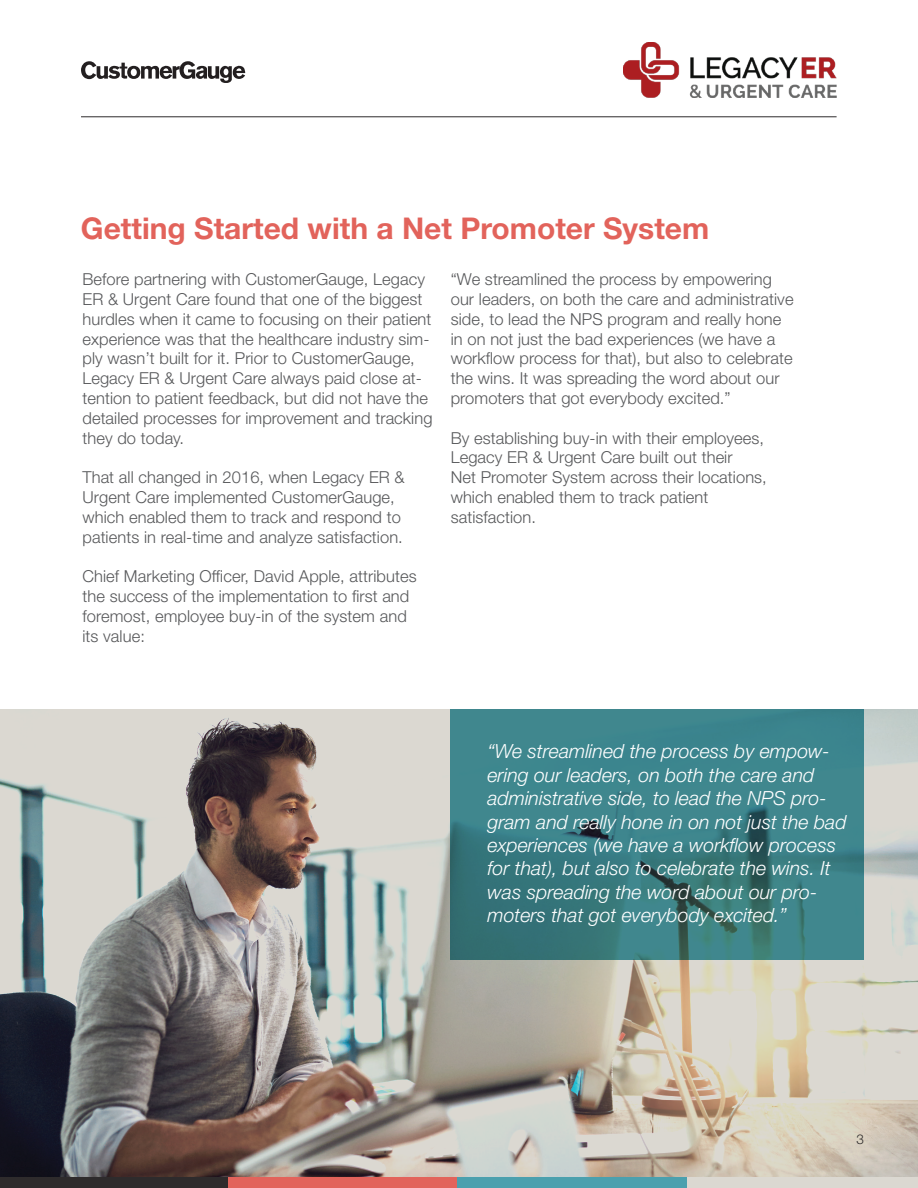
<style>
.page{position:relative;width:918px;height:1188px;background:#fff}
.page>*{position:absolute;margin:0;border:0;box-sizing:border-box;transform-origin:0 0}
.t1{font:700 30px "Helvetica Neue LT Std";color:#e2635b}
.t2{font:italic 300 19.5px/23.4px "Helvetica Neue LT Std";color:#fff}
.t3{font:300 16.5px/19.8px "Helvetica Neue LT Std";letter-spacing:.005em;color:#57585a}
.t4{font:300 13.5px "Helvetica Neue LT Std";color:#2e2b2c}
</style>
<div class="page">
<img style="left:0;top:710px;width:918px;height:468px">
<svg style="left:450px;top:710px;width:414px;height:250px;background:#3b7f84"></svg>
<div style="left:0;top:1178px;width:228px;height:10px;background:#2e2b2c"></div>
<div style="left:228px;top:1178px;width:230px;height:10px;background:#e2635b"></div>
<div style="left:458px;top:1178px;width:229px;height:10px;background:#4ba0ae"></div>
<div style="left:687px;top:1178px;width:231px;height:10px;background:#dbd8d1"></div>
<img style="left:624px;top:42px;width:213px;height:55px">
<svg style="left:81px;top:61px;width:165px;height:22px"></svg>
<hr style="left:81px;top:116px;width:756px;height:1px;background:#2e2b2c">
<h1 class="t1" style="left:81px;top:209px;width:630px">Getting Started with a Net Promoter System</h1>
<p class="t3" style="left:82px;top:269px;width:352px">Before partnering with CustomerGauge, Legacy ER &amp; Urgent Care found that one of the biggest hurdles when it came to focusing on their patient experience was that the healthcare industry sim&shy;ply wasn’t built for it. Prior to CustomerGauge, Legacy ER &amp; Urgent Care always paid close at&shy;tention to patient feedback, but did not have the detailed processes for improvement and tracking they do today.</p>
<p class="t3" style="left:82px;top:467px;width:324px">That all changed in 2016, when Legacy ER &amp; Urgent Care implemented CustomerGauge, which enabled them to track and respond to patients in real-time and analyze satisfaction.</p>
<p class="t3" style="left:82px;top:566px;width:336px">Chief Marketing Officer, David Apple, attributes the success of the implementation to first and foremost, employee buy-in of the system and its value:</p>
<p class="t3" style="left:451px;top:269px;width:344px">“We streamlined the process by empowering our leaders, on both the care and administrative side, to lead the NPS program and really hone in on not just the bad experiences (we have a workflow process for that), but also to celebrate the wins. It was spreading the word about our promoters that got everybody excited.”</p>
<p class="t3" style="left:451px;top:428px;width:318px">By establishing buy-in with their employees, Legacy ER &amp; Urgent Care built out their<br>Net Promoter System across their locations, which enabled them to track patient satisfaction.</p>
<p class="t2" style="left:488px;top:739px;width:361px">“We streamlined the process by empow&shy;ering our leaders, on both the care and administrative side, to lead the NPS pro&shy;gram and really hone in on not just the bad experiences (we have a workflow process for that), but also to celebrate the wins. It was spreading the word about our pro&shy;moters that got everybody excited.”</p>
<p class="t4" style="left:856px;top:1131px;width:9px">3</p>
</div>
